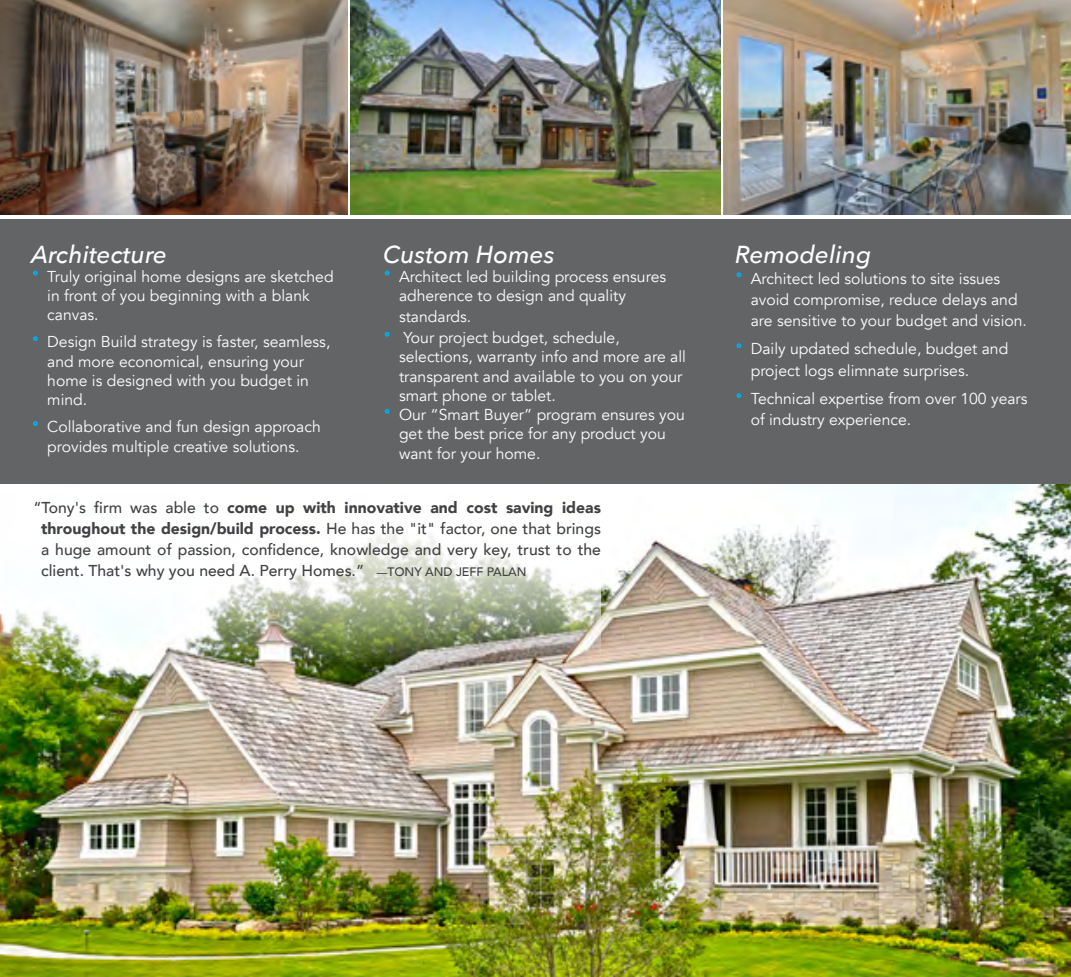
<style>
.page{position:relative;width:1071px;height:977px;background:#fff}
.page>*{position:absolute;margin:0;border:0;box-sizing:border-box;transform-origin:0 0}
.t1{font:italic 500 24.5px "Avenir Next";color:#fff}
.t2{font:15.75px/19.2px "Avenir";color:#fff}
.t3{font:500 15.75px/21px "Avenir";color:#414042;text-align:justify}
.s1{font-weight:900}
.s2{font-size:10.5px}
.s3{font-size:12.25px}
</style>
<div class="page">
<img style="left:0;top:483px;width:1071px;height:493px">
<div style="left:0;top:219px;width:1071px;height:264px;background:#636466"></div>
<img style="left:350px;top:0;width:371px;height:215px">
<img style="left:0;top:0;width:348px;height:215px">
<img style="left:723px;top:0;width:348px;height:215px">
<svg style="left:33px;top:270px;width:5px;height:6px"></svg>
<svg style="left:33px;top:336px;width:5px;height:5px"></svg>
<svg style="left:33px;top:421px;width:5px;height:5px"></svg>
<svg style="left:384px;top:270px;width:6px;height:6px"></svg>
<svg style="left:384px;top:332px;width:6px;height:5px"></svg>
<svg style="left:384px;top:409px;width:6px;height:5px"></svg>
<svg style="left:736px;top:272px;width:6px;height:6px"></svg>
<svg style="left:736px;top:343px;width:6px;height:5px"></svg>
<svg style="left:736px;top:393px;width:6px;height:5px"></svg>
<svg style="left:0;top:485px;width:601px;height:177px"></svg>
<h1 class="t1" style="left:32px;top:233px;width:137px">Architecture</h1>
<p class="t2" style="left:47px;top:267px;width:288px">Truly original home designs are sketched in front of you beginning with a blank canvas.</p>
<p class="t2" style="left:47px;top:333px;width:285px">Design Build strategy is faster, seamless, and more economical, ensuring your home is designed with you budget in mind.</p>
<p class="t2" style="left:47px;top:417px;width:275px">Collaborative and fun design approach provides multiple creative solutions.</p>
<h1 class="t1" style="left:383px;top:233px;width:173px">Custom Homes</h1>
<p class="t2" style="left:399px;top:267px;width:269px">Architect led building process ensures adherence to design and quality</p>
<p class="t2" style="left:399px;top:306px;width:222px;line-height:21px">standards.<br>Your project budget, schedule,</p>
<p class="t2" style="left:399px;top:347px;width:288px">selections, warranty info and more are all transparent and available to you on your smart phone or tablet.<br>Our “Smart Buyer” program ensures you get the best price for any product you want for your home.</p>
<p class="t3" style="left:41px;top:496px;width:561px;text-indent:-8px">“Tony's firm was able to <span class="s1">come up with innovative and cost saving ideas throughout the design/build process.</span> He has the "it" factor, one that brings a huge amount of passion, confidence, knowledge and very key, trust to the client. That's why you need A. Perry Homes.” <span class="s2">—</span><span class="s3">TONY AND JEFF PALAN</span></p>
<h1 class="t1" style="left:735px;top:233px;width:138px">Remodeling</h1>
<p class="t2" style="left:751px;top:268px;width:278px;line-height:21px">Architect led solutions to site issues avoid compromise, reduce delays and are sensitive to your budget and vision.</p>
<p class="t2" style="left:751px;top:339px;width:259px;line-height:21px">Daily updated schedule, budget and project logs elimnate surprises.</p>
<p class="t2" style="left:751px;top:389px;width:278px;line-height:21px">Technical expertise from over 100 years of industry experience.</p>
</div>
